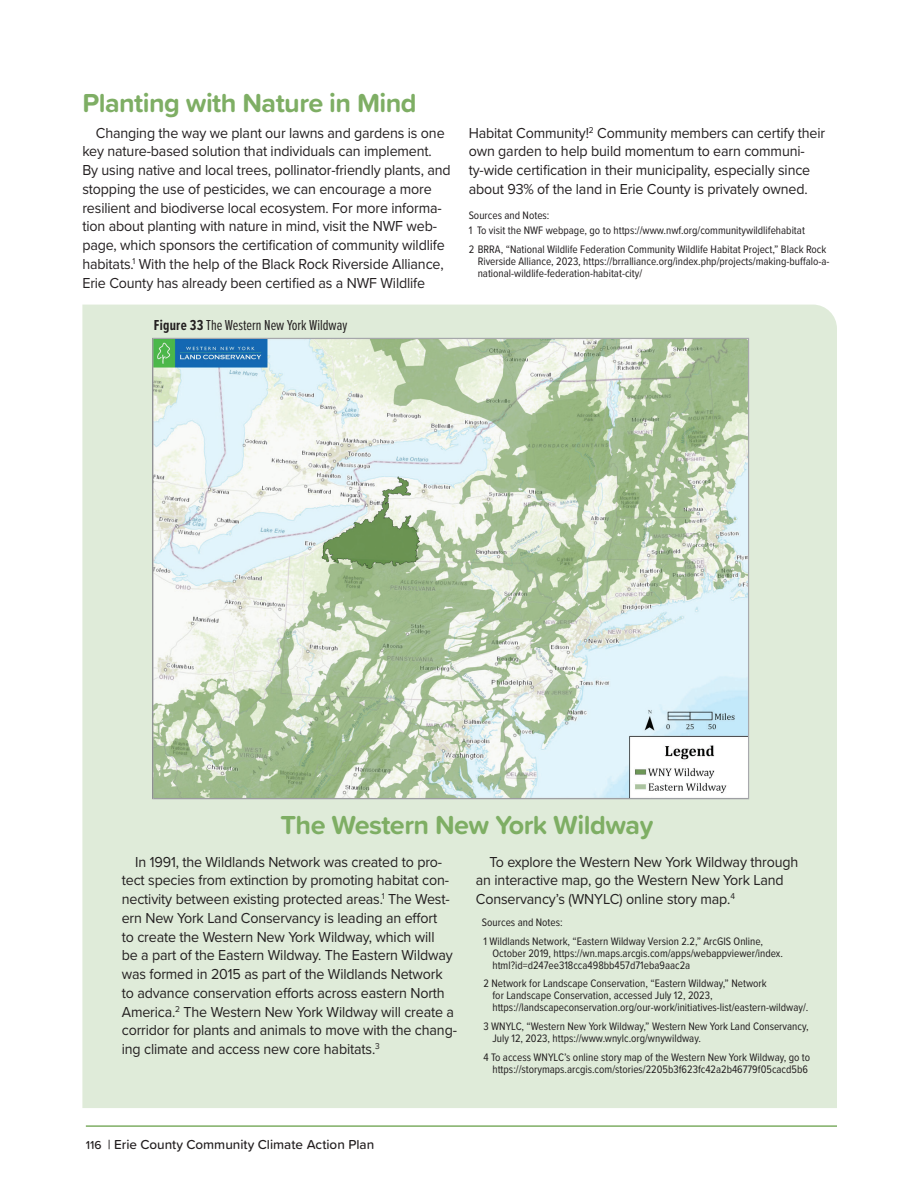
<style>
.page{position:relative;width:918px;height:1188px;background:#fff}
.page>*{position:absolute;margin:0;border:0;box-sizing:border-box;transform-origin:0 0}
.t1{font:700 27px "Proxima Soft";letter-spacing:-.02em;color:#7eae64}
.t2{font:15px/18.8px "Proxima Nova";letter-spacing:-.01em;color:#231f20;scale:.95 1}
.t3{font:15px "Proxima Nova Ex Cn";color:#231f20}
.t4{font:500 13.5px "Proxima Soft";color:#231f20}
.t5{font:11.25px/12px "Proxima Nova Cond";color:#231f20}
.s1{font-weight:700}
.s2{font-size:12px}
</style>
<div class="page">
<hr style="left:86px;top:1125px;width:751px;height:2px;background:#7eae64">
<div style="left:82px;top:305px;width:755px;height:803px;background:#dfebd9"></div>
<img style="left:154px;top:340px;width:593px;height:457px">
<h1 class="t1" style="left:82px;top:83px;width:336px">Planting with Nature in Mind</h1>
<p class="t2" style="left:82px;top:123px;width:389px;text-indent:14px">Changing the way we plant our lawns and gardens is one key nature-based solution that individuals can implement.<br>By using native and local trees, pollinator-friendly plants, and stopping the use of pesticides, we can encourage a more resilient and biodiverse local ecosystem. For more informa&shy;tion about planting with nature in mind, visit the NWF web&shy;page, which sponsors the certification of community wildlife habitats.<sup>1</sup> With the help of the Black Rock Riverside Alliance, Erie County has already been certified as a NWF Wildlife</p>
<p class="t2" style="left:469px;top:123px;width:377px">Habitat Community!<sup>2</sup> Community members can certify their own garden to help build momentum to earn communi&shy;ty-wide certification in their municipality, especially since about 93% of the land in Erie County is privately owned.</p>
<p class="t5" style="left:469px;top:206px;width:338px;line-height:15.8px">Sources and Notes:<br>1 To visit the NWF webpage, go to https://www.nwf.org/communitywildlifehabitat</p>
<p class="t5" style="left:478px;top:243px;width:353px;text-indent:-9px">2 BRRA, “National Wildlife Federation Community Wildlife Habitat Project,” Black Rock<br>Riverside Alliance, 2023, https://brralliance.org/index.php/projects/making-buffalo-a&shy;national-wildlife-federation-habitat-city/</p>
<p class="t3" style="left:154px;top:314px;width:195px"><span class="s1">Figure 33</span> The Western New York Wildway</p>
<h1 class="t1" style="left:280px;top:805px;width:375px">The Western New York Wildway</h1>
<p class="t2" style="left:122px;top:852px;width:354px;text-indent:14px">In 1991, the Wildlands Network was created to pro&shy;tect species from extinction by promoting habitat con&shy;nectivity between existing protected areas.<sup>1</sup> The West&shy;ern New York Land Conservancy is leading an effort<br>to create the Western New York Wildway, which will<br>be a part of the Eastern Wildway. The Eastern Wildway was formed in 2015 as part of the Wildlands Network to advance conservation efforts across eastern North America.<sup>2</sup> The Western New York Wildway will create a corridor for plants and animals to move with the chang&shy;ing climate and access new core habitats.<sup>3</sup></p>
<p class="t2" style="left:476px;top:852px;width:341px;text-indent:13px">To explore the Western New York Wildway through an interactive map, go the Western New York Land<br>Conservancy’s (WNYLC) online story map.<sup>4</sup></p>
<p class="t5" style="left:482px;top:912px;width:283px;line-height:18.8px">Sources and Notes:<br>1 Wildlands Network, “Eastern Wildway Version 2.2,” ArcGIS Online,</p>
<p class="t5" style="left:492px;top:946px;width:292px">October 2019, https://wn.maps.arcgis.com/apps/webappviewer/index. html?id=d247ee318cca498bb457d71eba9aac2a</p>
<p class="t5" style="left:492px;top:977px;width:317px;text-indent:-9px">2 Network for Landscape Conservation, “Eastern Wildway,” Network<br>for Landscape Conservation, accessed July 12, 2023, https://landscapeconservation.org/our-work/initiatives-list/eastern-wildway/.</p>
<p class="t5" style="left:492px;top:1020px;width:318px;text-indent:-9px">3 WNYLC, “Western New York Wildway,” Western New York Land Conservancy,<br>July 12, 2023, https://www.wnylc.org/wnywildway.</p>
<p class="t5" style="left:483px;top:1051px;width:328px;text-align:right">4 To access WNYLC’s online story map of the Western New York Wildway, go to https://storymaps.arcgis.com/stories/2205b3f623fc42a2b46779f05cacd5b6</p>
<p class="t4" style="left:86px;top:1134px;width:290px"><span class="s2">116</span> | Erie County Community Climate Action Plan</p>
</div>
